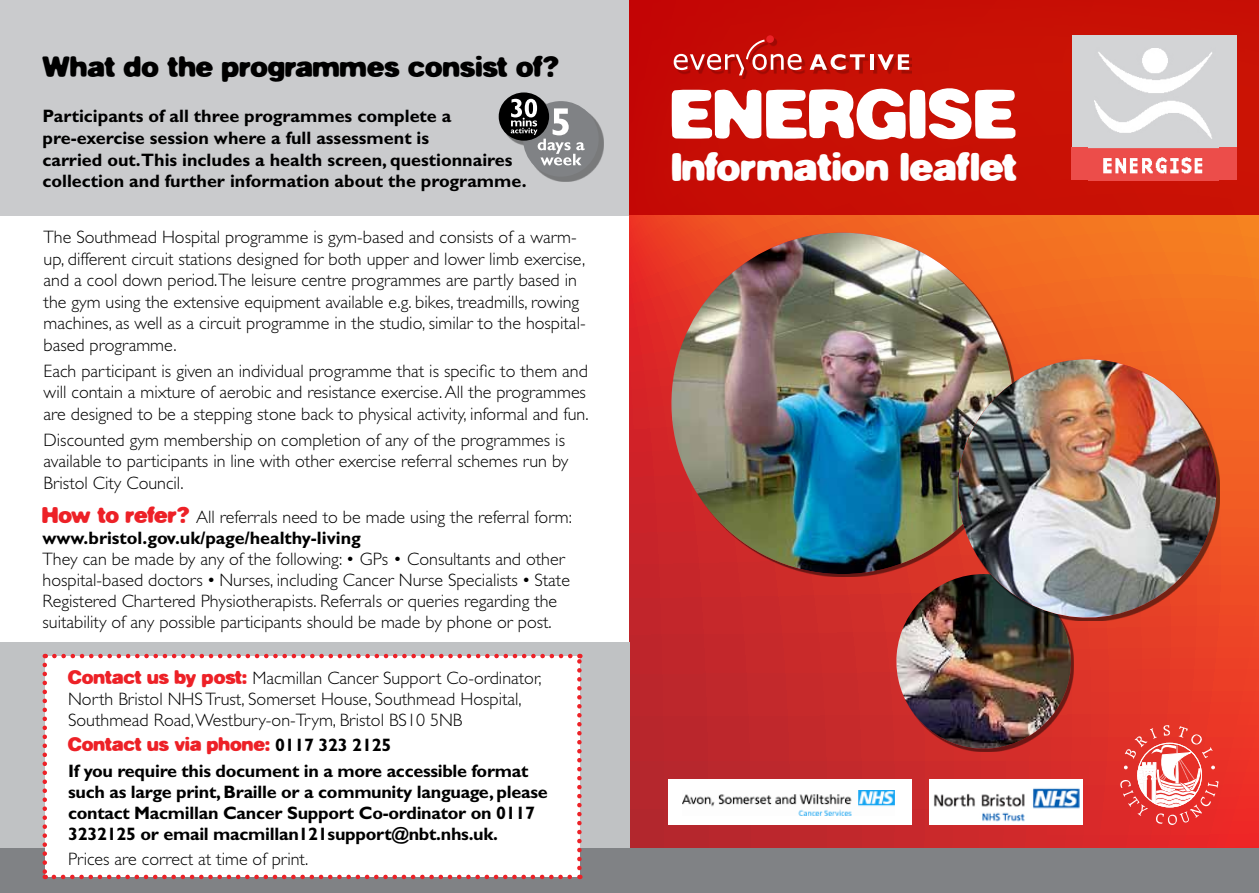
<style>
.page{position:relative;width:1259px;height:893px;background:#fff}
.page>*{position:absolute;margin:0;border:0;box-sizing:border-box;transform-origin:0 0}
.t1{font:64.2px "Washout";letter-spacing:.14em;color:#fff}
.t2{font:36.75px "Washout";color:#fff}
.t3{font:27px "Washout";color:#000}
.t4{font:300 18px/21.6px "Gill Sans";color:#000}
.t5{font:700 18px/21.6px "Gill Sans";letter-spacing:-.015em;color:#000}
.t6{font:18px "Washout";color:#ed2127}
.s1{font-family:"Washout";font-weight:400;font-size:21px;color:#ed2127}
.s2{font-weight:700}
.s3{font-weight:400}
.s4{font-family:"Washout";font-weight:400;color:#ed2127}
.s5{font-family:"Gill Sans";font-weight:700;color:#000}
</style>
<div class="page">
<div style="left:0;top:0;width:642px;height:215px;background:#cacbcd"></div>
<svg style="left:629px;top:215px;width:630px;height:633px;background:#d93e28"></svg>
<div style="left:629px;top:0;width:630px;height:215px;background:#c80f05"></div>
<div style="left:0;top:642px;width:629px;height:208px;background:#c0c2c4"></div>
<div style="left:676px;top:38px;width:236px;height:41px;background:#000;opacity:.2"></div>
<svg style="left:809px;top:54px;width:56px;height:16px"></svg>
<svg style="left:869px;top:54px;width:4px;height:16px"></svg>
<svg style="left:877px;top:54px;width:32px;height:16px"></svg>
<div style="left:766px;top:35px;width:8px;height:8px;background:#ed2127;border-radius:50%"></div>
<svg style="left:673px;top:40px;width:128px;height:35px"></svg>
<div style="left:0;top:848px;width:1259px;height:45px;background:#808285"></div>
<svg style="left:1120px;top:725px;width:98px;height:100px"></svg>
<svg style="left:664px;top:225px;width:356px;height:357px;background:#e75224"></svg>
<img style="left:664px;top:233px;width:356px;height:345px">
<img style="left:892px;top:574px;width:183px;height:177px">
<svg style="left:952px;top:354px;width:270px;height:269px;background:#c5582b"></svg>
<img style="left:952px;top:359px;width:270px;height:262px">
<img style="left:930px;top:780px;width:152px;height:45px">
<div style="left:668px;top:779px;width:243px;height:45px;background:#fff"></div>
<img style="left:682px;top:790px;width:212px;height:25px">
<div style="left:1071px;top:35px;width:165px;height:145px;background:#d3d4d6"></div>
<div style="left:1071px;top:147px;width:165px;height:33px;background:#ec4d4a"></div>
<img style="left:1088px;top:48px;width:130px;height:126px">
<div style="left:503px;top:97px;width:100px;height:84px;background:#000;opacity:.4"></div>
<div style="left:523px;top:101px;width:75px;height:76px;background:#808285;border-radius:50%"></div>
<div style="left:499px;top:92px;width:50px;height:49px;background:#000;border-radius:50%"></div>
<svg style="left:511px;top:99px;width:74px;height:66px"></svg>
<div style="left:45px;top:656px;width:534px;height:221px;background:#fff"></div>
<svg style="left:43px;top:665px;width:4px;height:214px"></svg>
<svg style="left:54px;top:875px;width:526px;height:4px"></svg>
<svg style="left:577px;top:654px;width:4px;height:214px"></svg>
<svg style="left:45px;top:654px;width:525px;height:4px"></svg>
<h3 class="t3" style="left:43px;top:55px;width:518px">What do the programmes consist of?</h3>
<p class="t5" style="left:43px;top:106px;width:485px">Participants of all three programmes complete a pre-exercise session where a full assessment is<br>carried out.This includes a health screen, questionnaires collection and further information about the programme.</p>
<p class="t4" style="left:44px;top:226px;width:543px">The Southmead Hospital programme is gym-based and consists of a warm&shy;up, different circuit stations designed for both upper and lower limb exercise, and a cool down period.The leisure centre programmes are partly based in the gym using the extensive equipment available e.g. bikes, treadmills, rowing machines, as well as a circuit programme in the studio, similar to the hospital&shy;based programme.</p>
<p class="t4" style="left:44px;top:360px;width:546px">Each participant is given an individual programme that is specific to them and will contain a mixture of aerobic and resistance exercise. All the programmes are designed to be a stepping stone back to physical activity, informal and fun.</p>
<p class="t4" style="left:44px;top:429px;width:526px">Discounted gym membership on completion of any of the programmes is available to participants in line with other exercise referral schemes run by<br>Bristol City Council.</p>
<p class="t4" style="left:43px;top:507px;width:531px;line-height:21px"><span class="s1">How to refer?</span> All referrals need to be made using the referral form: <span class="s2">www.bristol.gov.uk/page/healthy-living</span></p>
<p class="t4" style="left:43px;top:549px;width:529px;line-height:21px">They can be made by any of the following: • GPs • Consultants and other hospital-based doctors <span class="s3">•</span> Nurses, including Cancer Nurse Specialists <span class="s3">•</span> State Registered Chartered Physiotherapists. Referrals or queries regarding the suitability of any possible participants should be made by phone or post.</p>
<p class="t4" style="left:68px;top:668px;width:475px;line-height:21px"><span class="s4">Contact us by post:</span> Macmillan Cancer Support Co-ordinator,<br>North Bristol NHS Trust, Somerset House, Southmead Hospital,<br>Southmead Road, Westbury-on-Trym, Bristol BS10 5NB</p>
<p class="t6" style="left:68px;top:737px;width:325px">Contact us via phone: <span class="s5">0117 323 2125</span></p>
<p class="t5" style="left:68px;top:760px;width:481px;line-height:21px">If you require this document in a more accessible format such as large print, Braille or a community language, please contact Macmillan Cancer Support Co-ordinator on 0117<br>3232125 or email macmillan121support@nbt.nhs.uk.</p>
<p class="t4" style="left:68px;top:848px;width:242px">Prices are correct at time of print.</p>
<h1 class="t1" style="left:671px;top:87px;width:347px">energise</h1>
<h2 class="t2" style="left:672px;top:152px;width:347px">Information leaflet</h2>
</div>
